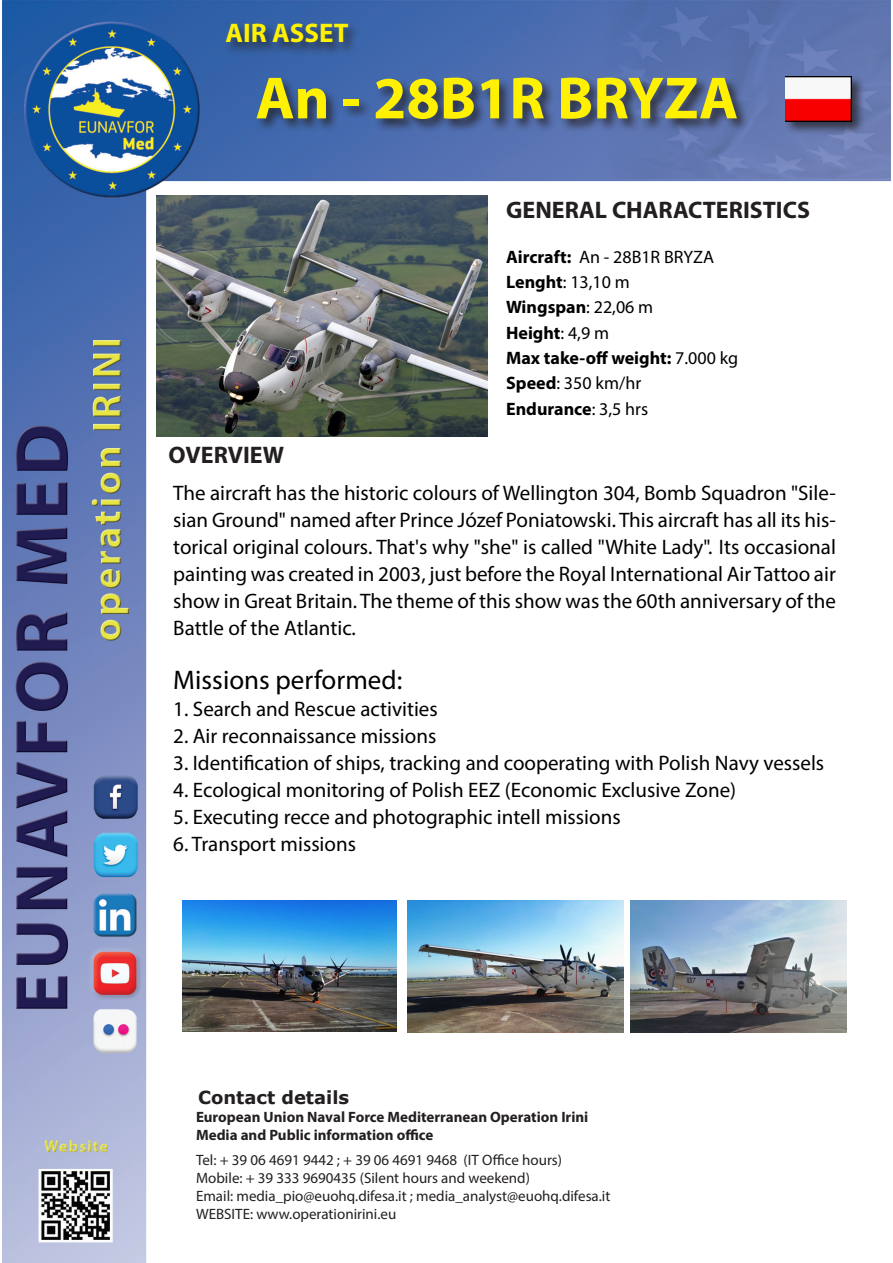
<style>
.page{position:relative;width:893px;height:1263px;background:#fff}
.page>*{position:absolute;margin:0;border:0;box-sizing:border-box;transform-origin:0 0}
.t1{font:700 60px "Myriad Pro";color:#fff101}
.t2{font:27px "Myriad Pro";color:#000}
.t3{font:700 27px "Myriad Pro";color:#fff101}
.t4{font:700 24px "Myriad Pro";color:#231f20}
.t5{font:21px/27px "Myriad Pro";color:#000;text-align:justify}
.t6{font:700 18px "Myriad Pro";color:#000}
.t7{font:18px "Myriad Pro";color:#000}
.t8{font:700 18px "Verdana";color:#231f20}
.t9{font:15px/18px "Myriad Pro";color:#231f20}
.t10{font:700 15px/18px "Myriad Pro";color:#231f20}
.s1{font-weight:700}
.s2{font-weight:400}
</style>
<div class="page">
<img style="left:2px;top:0;width:889px;height:1263px">
<div style="left:224px;top:22px;width:138px;height:35px;background:#231f20;opacity:.75"></div>
<div style="left:255px;top:75px;width:496px;height:58px;background:#231f20;opacity:.75"></div>
<div style="left:783px;top:74px;width:83px;height:62px;background:#231f20;opacity:.75"></div>
<img style="left:785px;top:76px;width:67px;height:46px">
<img style="left:182px;top:901px;width:215px;height:131px">
<img style="left:408px;top:901px;width:215px;height:132px">
<img style="left:631px;top:901px;width:216px;height:132px">
<img style="left:157px;top:196px;width:331px;height:240px">
<p class="t3" style="left:225px;top:16px;width:125px">AIR ASSET</p>
<p class="t1" style="left:255px;top:59px;width:484px">An - 28B1R BRYZA</p>
<p class="t4" style="left:506px;top:194px;width:305px">GENERAL CHARACTERISTICS</p>
<p class="t4" style="left:169px;top:439px;width:117px">OVERVIEW</p>
<p class="t7" style="left:506px;top:246px;width:209px"><span class="s1">Aircraft:</span> An - 28B1R BRYZA</p>
<p class="t7" style="left:506px;top:271px;width:125px"><span class="s1">Lenght</span>: 13,10 m</p>
<p class="t6" style="left:506px;top:296px;width:149px">Wingspan<span class="s2">: 22,06 m</span></p>
<p class="t6" style="left:506px;top:321px;width:104px">Height<span class="s2">: 4,9 m</span></p>
<p class="t6" style="left:506px;top:346px;width:234px">Max take-off weight: <span class="s2">7.000 kg</span></p>
<p class="t7" style="left:506px;top:372px;width:137px"><span class="s1">Speed</span>: 350 km/hr</p>
<p class="t6" style="left:506px;top:397px;width:144px">Endurance<span class="s2">: 3,5 hrs</span></p>
<p class="t5" style="left:173px;top:479px;width:664px">The aircraft has the historic colours of Wellington 304, Bomb Squadron "Sile&shy;sian Ground" named after Prince Józef Poniatowski. This aircraft has all its his&shy;torical original colours. That's why "she" is called "White Lady". Its occasional painting was created in 2003, just before the Royal International Air Tattoo air show in Great Britain. The theme of this show was the 60th anniversary of the Battle of the Atlantic.</p>
<p class="t2" style="left:173px;top:663px;width:230px">Missions performed:</p>
<p class="t5" style="left:173px;top:695px;width:266px">1. Search and Rescue activities</p>
<p class="t5" style="left:173px;top:722px;width:265px">2. Air reconnaissance missions</p>
<p class="t5" style="left:173px;top:749px;width:652px">3. Identification of ships, tracking and cooperating with Polish Navy vessels</p>
<p class="t5" style="left:173px;top:776px;width:564px">4. Ecological monitoring of Polish EEZ (Economic Exclusive Zone)</p>
<p class="t5" style="left:173px;top:803px;width:449px">5. Executing recce and photographic intell missions</p>
<p class="t5" style="left:173px;top:830px;width:184px">6. Transport missions</p>
<p class="t8" style="left:198px;top:1085px;width:153px">Contact details</p>
<p class="t10" style="left:196px;top:1108px;width:394px">European Union Naval Force Mediterranean Operation Irini<br>Media and Public information office</p>
<p class="t9" style="left:196px;top:1151px;width:416px">Tel: + 39 06 4691 9442 ; + 39 06 4691 9468 (IT Office hours)<br>Mobile: + 39 333 9690435 (Silent hours and weekend)<br>Email: media_pio@euohq.difesa.it ; media_analyst@euohq.difesa.it WEBSITE: www.operationirini.eu</p>
</div>
